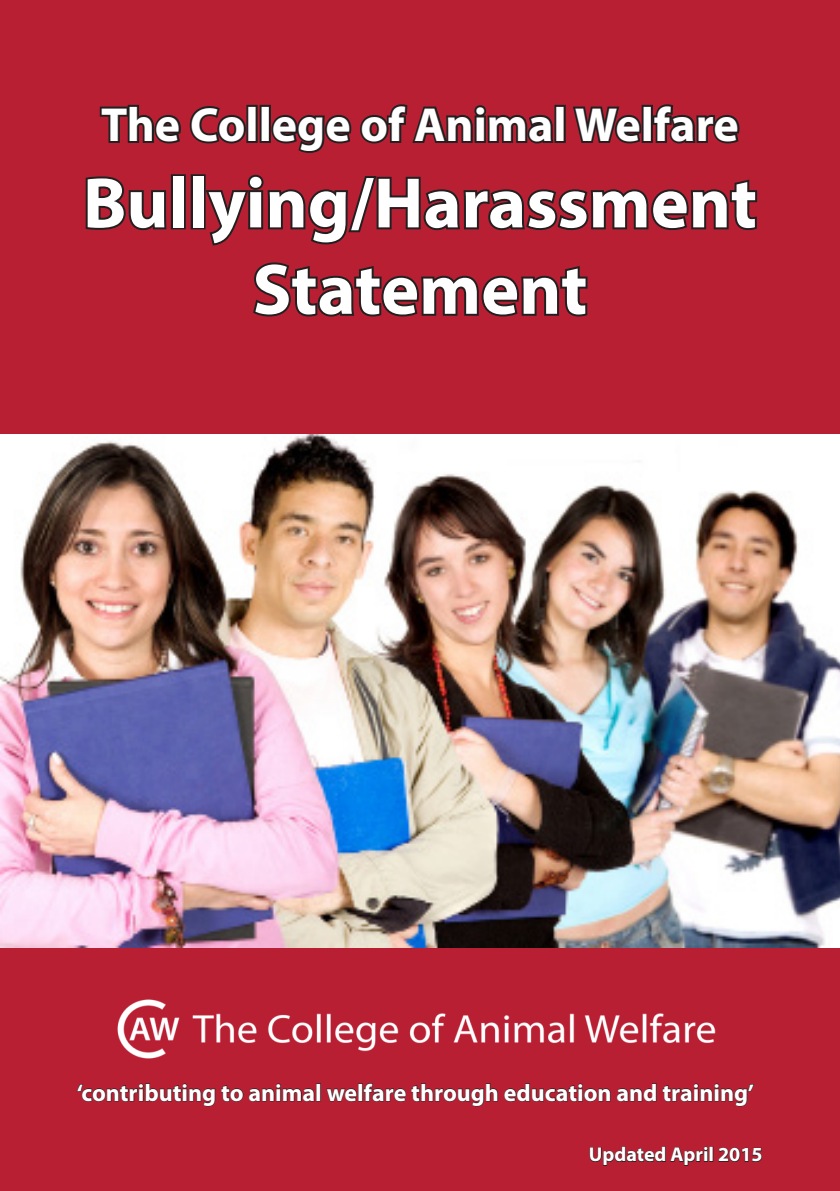
<style>
.page{position:relative;width:840px;height:1191px;background:#fff}
.page>*{position:absolute;margin:0;border:0;box-sizing:border-box;transform-origin:0 0}
.t1{font:700 72px/86.4px "Myriad Pro";color:#fff;text-align:center}
.t2{font:700 48px "Myriad Pro";color:#fff}
.t3{font:700 24px "Myriad Pro";color:#fff}
.t4{font:700 20px "Myriad Pro";color:#fff}
</style>
<div class="page">
<div style="left:0;top:0;width:839px;height:1191px;background:#b91f33"></div>
<svg style="left:85px;top:104px;width:673px;height:142px"></svg>
<svg style="left:253px;top:262px;width:335px;height:55px"></svg>
<img style="left:0;top:434px;width:839px;height:513px">
<svg style="left:76px;top:1083px;width:239px;height:23px"></svg>
<div style="left:316px;top:1083px;width:4px;height:17px;border:1px solid #231f20"></div>
<svg style="left:326px;top:1088px;width:31px;height:14px"></svg>
<div style="left:358px;top:1083px;width:4px;height:17px;border:1px solid #231f20"></div>
<svg style="left:363px;top:1083px;width:391px;height:23px"></svg>
<svg style="left:589px;top:1146px;width:118px;height:20px"></svg>
<div style="left:709px;top:1147px;width:3px;height:14px;border:1px solid #231f20"></div>
<svg style="left:718px;top:1147px;width:44px;height:15px"></svg>
<img style="left:117px;top:999px;width:599px;height:60px">
<p class="t2" style="left:101px;top:93px;width:639px">The College of Animal Welfare</p>
<p class="t1" style="left:83px;top:157px;width:675px">Bullying/Harassment<br>Statement</p>
<p class="t3" style="left:77px;top:1077px;width:678px">‘contributing to animal welfare through education and training’</p>
<p class="t4" style="left:588px;top:1141px;width:175px">Updated April 2015</p>
</div>
